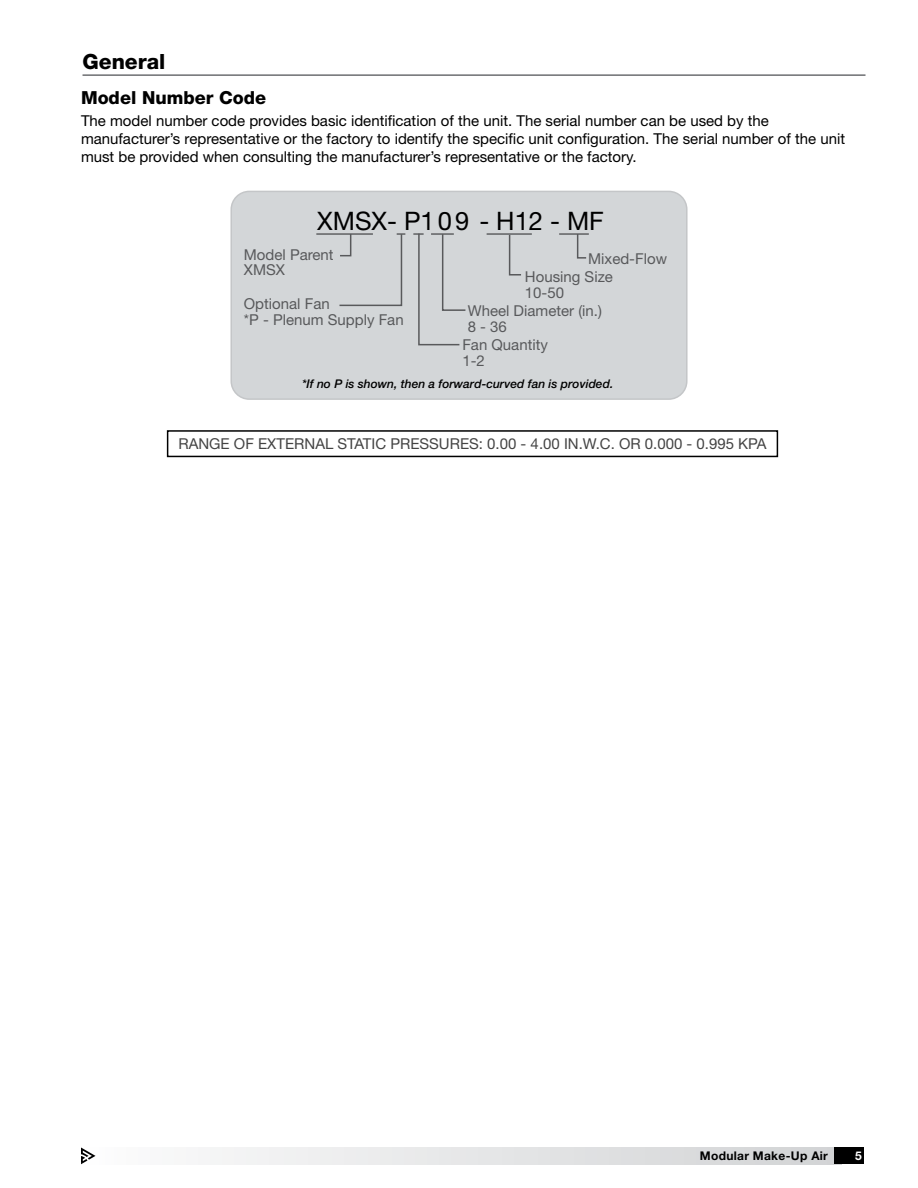
<style>
.page{position:relative;width:918px;height:1188px;background:#fff}
.page>*{position:absolute;margin:0;border:0;box-sizing:border-box;transform-origin:0 0}
.t1{font:25.5px "Helvetica Neue LT Std";color:#000}
.t2{font:800 21px "Helvetica Neue LT Std";color:#000}
.t3{font:800 18px "Helvetica Neue LT Std";color:#000}
.t4{font:15px/18px "Helvetica Neue LT Std";color:#000}
.t5{font:15px/15.8px "Helvetica Neue LT Std";color:#58595b}
.t6{font:15px "Helvetica Neue LT Std";color:#444}
.t7{font:italic 500 12px "Helvetica Neue LT Std";color:#000}
.t8{font:700 12px "Helvetica Neue LT Std";letter-spacing:.025em;color:#000}
.t9{font:700 12px "Helvetica Neue LT Std";color:#fff}
</style>
<div class="page">
<div style="left:81px;top:1148px;width:760px;height:16px;background:linear-gradient(to right,#fcfcfd,#d1d3d4)"></div>
<div style="left:834px;top:1148px;width:30px;height:16px;background:#000"></div>
<svg style="left:81px;top:1148px;width:15px;height:16px"></svg>
<div style="left:231px;top:191px;width:456px;height:208px;background:#d3d6d8;border-radius:18px"></div>
<div style="left:230px;top:191px;width:458px;height:209px;border:2px solid #c4c6c8;border-radius:18px"></div>
<hr style="left:487px;top:233px;width:45px;height:2px;background:#58595b">
<svg style="left:508px;top:233px;width:15px;height:43px"></svg>
<svg style="left:413px;top:233px;width:53px;height:113px"></svg>
<hr style="left:316px;top:233px;width:57px;height:2px;background:#58595b">
<svg style="left:338px;top:233px;width:67px;height:74px"></svg>
<hr style="left:559px;top:233px;width:30px;height:2px;background:#58595b">
<svg style="left:576px;top:233px;width:12px;height:26px"></svg>
<hr style="left:83px;top:74px;width:783px;height:2px;background:#6d6e71">
<div style="left:167px;top:430px;width:611px;height:27px;border:2px solid #000"></div>
<h2 class="t2" style="left:83px;top:49px;width:84px">General</h2>
<p class="t3" style="left:81px;top:87px;width:187px">Model Number Code</p>
<p class="t4" style="left:81px;top:111px;width:766px">The model number code provides basic identification of the unit. The serial number can be used by the manufacturer’s representative or the factory to identify the specific unit configuration. The serial number of the unit must be provided when consulting the manufacturer’s representative or the factory.</p>
<h1 class="t1" style="left:317px;top:206px;width:288px">XMSX- P109 - H12 - MF</h1>
<p class="t5" style="left:244px;top:246px;width:91px">Model Parent<br>XMSX</p>
<p class="t5" style="left:244px;top:296px;width:161px">Optional Fan<br>*P - Plenum Supply Fan</p>
<p class="t5" style="left:588px;top:250px;width:80px">Mixed-Flow</p>
<p class="t5" style="left:525px;top:269px;width:90px">Housing Size<br>10-50</p>
<p class="t5" style="left:468px;top:303px;width:136px">Wheel Diameter (in.)<br>8 - 36</p>
<p class="t5" style="left:462px;top:337px;width:87px">Fan Quantity<br>1-2</p>
<p class="t7" style="left:302px;top:376px;width:313px">*If no P is shown, then a forward-curved fan is provided.</p>
<p class="t6" style="left:178px;top:435px;width:590px">RANGE OF EXTERNAL STATIC PRESSURES: 0.00 - 4.00 IN.W.C. OR 0.000 - 0.995 KPA</p>
<p class="t8" style="left:700px;top:1148px;width:130px">Modular Make-Up Air</p>
<p class="t9" style="left:855px;top:1148px;width:8px">5</p>
</div>
